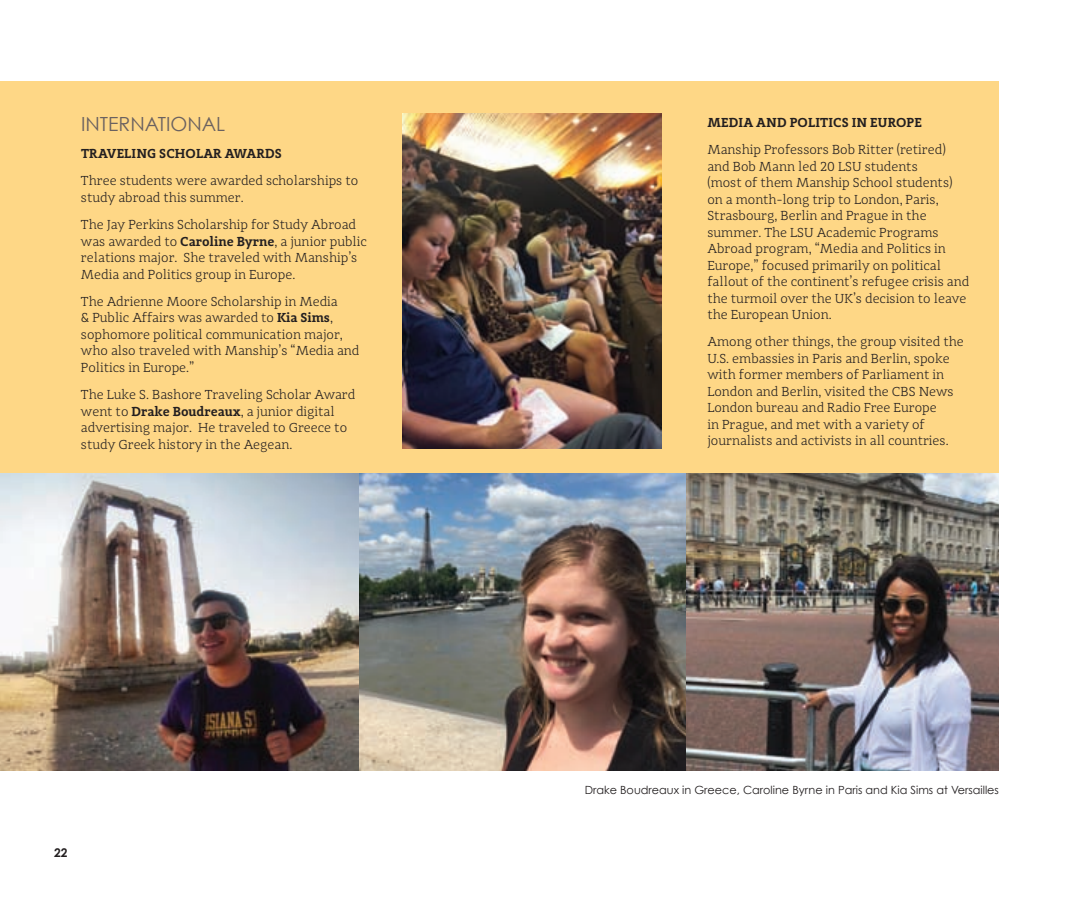
<style>
.page{position:relative;width:1080px;height:918px;background:#fff}
.page>*{position:absolute;margin:0;border:0;box-sizing:border-box;transform-origin:0 0}
.t1{font:19.5px "Century Gothic";color:#6a6160}
.t2{font:300 13.5px/16.5px "Adagio Slab";color:#231f20}
.t3{font:600 13.5px "Adagio Slab";letter-spacing:.01em;color:#231f20}
.t4{font:700 12px "Century Gothic";color:#231f20}
.t5{font:11.25px "Century Gothic";color:#231f20}
.s1{font-weight:600}
</style>
<div class="page">
<div style="left:0;top:81px;width:999px;height:688px;background:#fed786"></div>
<img style="left:358px;top:474px;width:329px;height:296px">
<img style="left:0;top:474px;width:358px;height:296px">
<img style="left:687px;top:474px;width:312px;height:296px">
<img style="left:402px;top:114px;width:260px;height:335px">
<h1 class="t1" style="left:81px;top:112px;width:146px">inteRnational</h1>
<p class="t3" style="left:81px;top:145px;width:203px">TRAVELING SCHOLAR AWARDS</p>
<p class="t2" style="left:81px;top:173px;width:279px">Three students were awarded scholarships to study abroad this summer.</p>
<p class="t2" style="left:81px;top:216px;width:287px">The Jay Perkins Scholarship for Study Abroad was awarded to <span class="s1">CAROLINE BYRNE</span>, a junior public relations major. She traveled with Manship’s Media and Politics group in Europe.</p>
<p class="t2" style="left:81px;top:293px;width:280px">The Adrienne Moore Scholarship in Media<br>&amp; Public Affairs was awarded to <span class="s1">KIA SIMS</span>, sophomore political communication major, who also traveled with Manship’s “Media and Politics in Europe.”</p>
<p class="t2" style="left:81px;top:386px;width:276px">The Luke S. Bashore Traveling Scholar Award went to <span class="s1">DRAKE BOUDREAUX</span>, a junior digital advertising major. He traveled to Greece to study Greek history in the Aegean.</p>
<p class="t4" style="left:54px;top:845px;width:15px">22</p>
<p class="t3" style="left:707px;top:114px;width:216px">MEDIA AND POLITICS IN EUROPE</p>
<p class="t2" style="left:707px;top:141px;width:263px">Manship Professors Bob Ritter (retired) and Bob Mann led 20 LSU students<br>(most of them Manship School students) on a month-long trip to London, Paris, Strasbourg, Berlin and Prague in the summer. The LSU Academic Programs Abroad program, “Media and Politics in Europe,” focused primarily on political fallout of the continent’s refugee crisis and the turmoil over the UK’s decision to leave the European Union.</p>
<p class="t2" style="left:707px;top:334px;width:258px">Among other things, the group visited the U.S. embassies in Paris and Berlin, spoke with former members of Parliament in London and Berlin, visited the CBS News London bureau and Radio Free Europe<br>in Prague, and met with a variety of journalists and activists in all countries.</p>
<p class="t5" style="left:585px;top:783px;width:416px">drake boudreaux in Greece, Caroline byrne in Paris and Kia sims at versailles</p>
</div>
